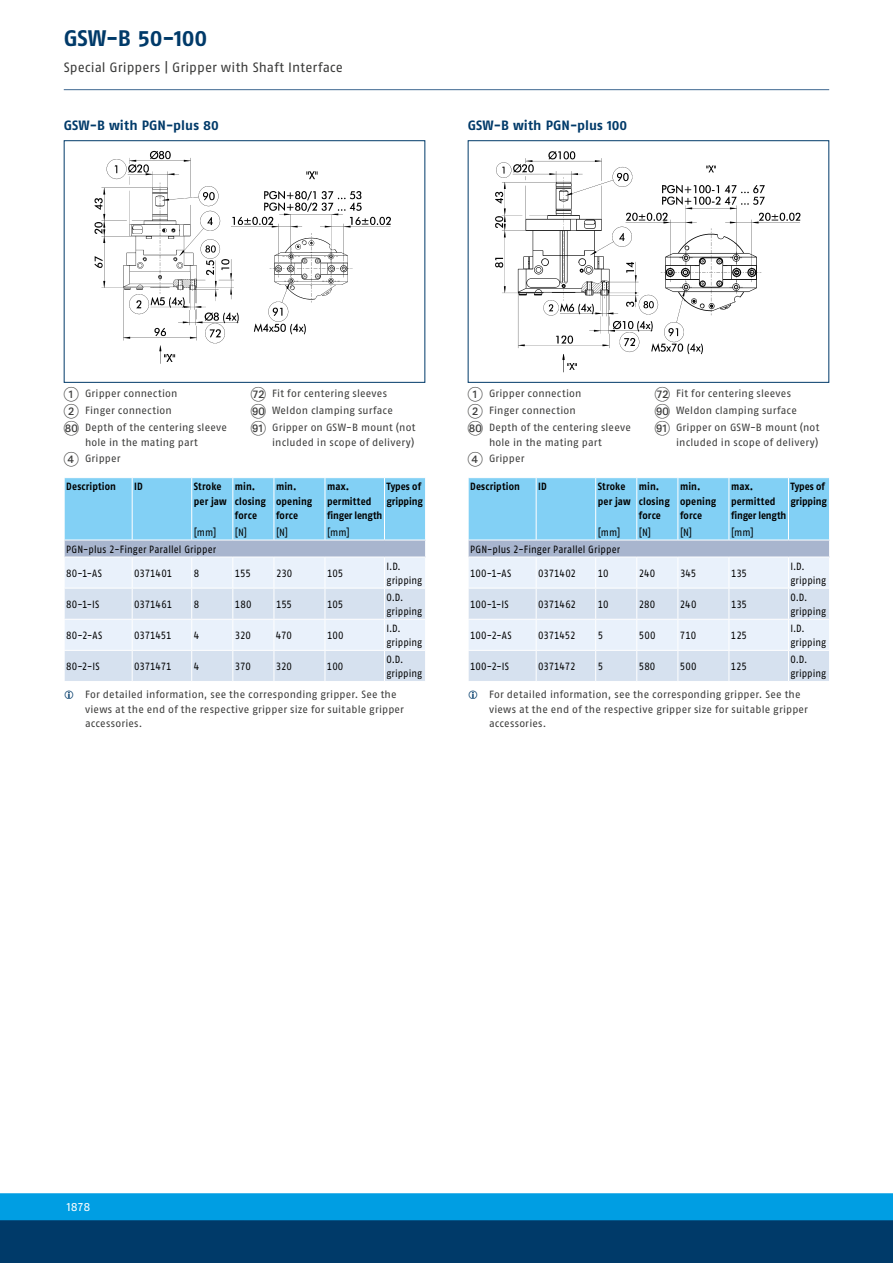
<style>
.page{position:relative;width:893px;height:1263px;background:#fff}
.page>*{position:absolute;margin:0;border:0;box-sizing:border-box;transform-origin:0 0}
.t1{font:700 22.5px "SCHUNK Fago Pro";color:#003a69}
.t2{font:13.5px "SCHUNK Fago Pro";letter-spacing:.005em;color:#3b3b3a}
.t3{font:700 13.5px "SCHUNK Fago Pro";letter-spacing:.005em;color:#003a69}
.t4{font:12px "SCHUNK Fago Pro";color:#fff}
.t5{font:10.5px/17px "SCHUNK Fago Pro";letter-spacing:.015em;color:#3b3b3a}
.t6{font:10.5px/14.2px "SCHUNK Fago Pro";color:#000;scale:.9 1}
.t7{font:700 10.5px/14.2px "SCHUNK Fago Pro";letter-spacing:.01em;color:#000;scale:.9 1}
.t8{font:700 10.5px/14.2px "SCHUNK Fago Pro";letter-spacing:-.01em;color:#000;scale:.9 1}
.t9{font:10.5px "SCHUNK Fago Pro";letter-spacing:-.02em;color:#000;scale:.9 1}
.s1{font-family:"Deco Numbers LH Circle";font-size:15px}
</style>
<div class="page">
<div style="left:0;top:1202px;width:893px;height:61px;background:#003a69"></div>
<div style="left:0;top:1193px;width:893px;height:27px;background:#009ee3"></div>
<svg style="left:64px;top:478px;width:362px;height:203px"></svg>
<hr style="left:64px;top:557px;width:68px;height:1px;background:#fff">
<hr style="left:132px;top:557px;width:60px;height:1px;background:#fff">
<hr style="left:192px;top:557px;width:41px;height:1px;background:#fff">
<hr style="left:233px;top:557px;width:41px;height:1px;background:#fff">
<hr style="left:274px;top:557px;width:51px;height:1px;background:#fff">
<hr style="left:325px;top:557px;width:59px;height:1px;background:#fff">
<hr style="left:384px;top:557px;width:42px;height:1px;background:#fff">
<hr style="left:384px;top:619px;width:42px;height:1px;background:#fff">
<svg style="left:468px;top:478px;width:362px;height:203px"></svg>
<hr style="left:468px;top:557px;width:68px;height:1px;background:#fff">
<hr style="left:536px;top:557px;width:60px;height:1px;background:#fff">
<hr style="left:596px;top:557px;width:41px;height:1px;background:#fff">
<hr style="left:637px;top:557px;width:41px;height:1px;background:#fff">
<hr style="left:678px;top:557px;width:51px;height:1px;background:#fff">
<hr style="left:729px;top:557px;width:59px;height:1px;background:#fff">
<hr style="left:788px;top:557px;width:42px;height:1px;background:#fff">
<hr style="left:788px;top:619px;width:42px;height:1px;background:#fff">
<hr style="left:64px;top:89px;width:765px;height:1px;background:#3e6791">
<div style="left:64px;top:140px;width:361px;height:243px;border:1px solid #003a69"></div>
<img style="left:94px;top:150px;width:297px;height:214px">
<div style="left:468px;top:140px;width:361px;height:243px;border:1px solid #003a69"></div>
<img style="left:495px;top:151px;width:306px;height:222px">
<h1 class="t1" style="left:64px;top:24px;width:145px">GSW-B 50-100</h1>
<p class="t2" style="left:64px;top:60px;width:281px">Special Grippers | Gripper with Shaft Interface</p>
<p class="t3" style="left:64px;top:117px;width:157px">GSW-B with PGN-plus 80</p>
<p class="t3" style="left:468px;top:117px;width:161px">GSW-B with PGN-plus 100</p>
<p class="t5" style="left:64px;top:385px;width:165px"><span class="s1">1</span> Gripper connection<br><span class="s1">2</span> Finger connection<br><span class="s1">HT</span> Depth of the centering sleeve</p>
<p class="t5" style="left:64px;top:434px;width:136px;line-height:16.5px;text-indent:21px">hole in the mating part<br><span class="s1">4</span> Gripper</p>
<p class="t5" style="left:251px;top:385px;width:166px"><span class="s1">GL</span> Fit for centering sleeves<br><span class="s1">IT</span> Weldon clamping surface<br><span class="s1">IK</span> Gripper on GSW-B mount (not</p>
<p class="t5" style="left:272px;top:434px;width:144px">included in scope of delivery)</p>
<p class="t7" style="left:66px;top:479px;width:57px">Description</p>
<p class="t7" style="left:134px;top:479px;width:11px">ID</p>
<p class="t7" style="left:194px;top:479px;width:38px">Stroke per jaw</p>
<p class="t7" style="left:235px;top:479px;width:36px">min. closing force</p>
<p class="t7" style="left:276px;top:479px;width:42px">min. opening force</p>
<p class="t7" style="left:327px;top:479px;width:63px">max. permitted finger length</p>
<p class="t8" style="left:387px;top:479px;width:42px">Types of gripping</p>
<p class="t6" style="left:194px;top:525px;width:27px">[mm]</p>
<p class="t6" style="left:235px;top:525px;width:15px">[N]</p>
<p class="t6" style="left:276px;top:525px;width:15px">[N]</p>
<p class="t6" style="left:327px;top:525px;width:27px">[mm]</p>
<p class="t6" style="left:66px;top:542px;width:168px">PGN-plus 2-Finger Parallel Gripper</p>
<p class="t6" style="left:66px;top:566px;width:41px">80-1-AS</p>
<p class="t6" style="left:134px;top:566px;width:44px">0371401</p>
<p class="t6" style="left:194px;top:566px;width:8px">8</p>
<p class="t6" style="left:235px;top:566px;width:19px">155</p>
<p class="t6" style="left:276px;top:566px;width:20px">230</p>
<p class="t6" style="left:327px;top:566px;width:20px">105</p>
<p class="t6" style="left:387px;top:559px;width:41px">I.D. gripping</p>
<p class="t6" style="left:66px;top:597px;width:38px">80-1-IS</p>
<p class="t6" style="left:134px;top:597px;width:44px">0371461</p>
<p class="t6" style="left:194px;top:597px;width:8px">8</p>
<p class="t6" style="left:235px;top:597px;width:20px">180</p>
<p class="t6" style="left:276px;top:597px;width:19px">155</p>
<p class="t6" style="left:327px;top:597px;width:20px">105</p>
<p class="t6" style="left:387px;top:590px;width:41px">O.D. gripping</p>
<p class="t6" style="left:66px;top:628px;width:42px">80-2-AS</p>
<p class="t9" style="left:134px;top:629px;width:43px">0371451</p>
<p class="t6" style="left:194px;top:628px;width:8px">4</p>
<p class="t6" style="left:235px;top:628px;width:19px">320</p>
<p class="t6" style="left:276px;top:628px;width:19px">470</p>
<p class="t6" style="left:327px;top:628px;width:20px">100</p>
<p class="t6" style="left:387px;top:621px;width:41px">I.D. gripping</p>
<p class="t6" style="left:66px;top:659px;width:39px">80-2-IS</p>
<p class="t6" style="left:134px;top:659px;width:43px">0371471</p>
<p class="t6" style="left:194px;top:659px;width:8px">4</p>
<p class="t6" style="left:235px;top:659px;width:19px">370</p>
<p class="t6" style="left:276px;top:659px;width:19px">320</p>
<p class="t6" style="left:327px;top:659px;width:20px">100</p>
<p class="t6" style="left:386px;top:652px;width:41px">O.D. gripping</p>
<p class="t5" style="left:85px;top:687px;width:320px;line-height:14.2px">For detailed information, see the corresponding gripper. See the views at the end of the respective gripper size for suitable gripper accessories.</p>
<p class="t5" style="left:468px;top:385px;width:165px"><span class="s1">1</span> Gripper connection<br><span class="s1">2</span> Finger connection<br><span class="s1">HT</span> Depth of the centering sleeve</p>
<p class="t5" style="left:468px;top:434px;width:136px;line-height:16.5px;text-indent:21px">hole in the mating part<br><span class="s1">4</span> Gripper</p>
<p class="t5" style="left:655px;top:385px;width:166px"><span class="s1">GL</span> Fit for centering sleeves<br><span class="s1">IT</span> Weldon clamping surface<br><span class="s1">IK</span> Gripper on GSW-B mount (not</p>
<p class="t5" style="left:676px;top:434px;width:144px">included in scope of delivery)</p>
<p class="t7" style="left:470px;top:479px;width:57px">Description</p>
<p class="t7" style="left:538px;top:479px;width:11px">ID</p>
<p class="t7" style="left:598px;top:479px;width:38px">Stroke per jaw</p>
<p class="t7" style="left:639px;top:479px;width:36px">min. closing force</p>
<p class="t7" style="left:680px;top:479px;width:42px">min. opening force</p>
<p class="t7" style="left:731px;top:479px;width:63px">max. permitted finger length</p>
<p class="t8" style="left:791px;top:479px;width:42px">Types of gripping</p>
<p class="t6" style="left:598px;top:525px;width:27px">[mm]</p>
<p class="t6" style="left:639px;top:525px;width:15px">[N]</p>
<p class="t6" style="left:680px;top:525px;width:15px">[N]</p>
<p class="t6" style="left:731px;top:525px;width:27px">[mm]</p>
<p class="t6" style="left:470px;top:542px;width:168px">PGN-plus 2-Finger Parallel Gripper</p>
<p class="t6" style="left:470px;top:566px;width:47px">100-1-AS</p>
<p class="t9" style="left:538px;top:567px;width:44px">0371402</p>
<p class="t6" style="left:598px;top:566px;width:14px">10</p>
<p class="t6" style="left:639px;top:566px;width:20px">240</p>
<p class="t6" style="left:680px;top:566px;width:20px">345</p>
<p class="t6" style="left:731px;top:566px;width:19px">135</p>
<p class="t6" style="left:790px;top:559px;width:41px">I.D. gripping</p>
<p class="t6" style="left:470px;top:597px;width:44px">100-1-IS</p>
<p class="t6" style="left:538px;top:597px;width:44px">0371462</p>
<p class="t6" style="left:598px;top:597px;width:14px">10</p>
<p class="t6" style="left:639px;top:597px;width:20px">280</p>
<p class="t6" style="left:680px;top:597px;width:20px">240</p>
<p class="t6" style="left:731px;top:597px;width:19px">135</p>
<p class="t6" style="left:790px;top:590px;width:41px">O.D. gripping</p>
<p class="t6" style="left:470px;top:628px;width:48px">100-2-AS</p>
<p class="t9" style="left:538px;top:629px;width:43px">0371452</p>
<p class="t6" style="left:598px;top:628px;width:8px">5</p>
<p class="t6" style="left:639px;top:628px;width:20px">500</p>
<p class="t6" style="left:680px;top:628px;width:20px">710</p>
<p class="t6" style="left:731px;top:628px;width:19px">125</p>
<p class="t6" style="left:790px;top:621px;width:41px">I.D. gripping</p>
<p class="t6" style="left:470px;top:659px;width:45px">100-2-IS</p>
<p class="t6" style="left:538px;top:659px;width:43px">0371472</p>
<p class="t6" style="left:598px;top:659px;width:8px">5</p>
<p class="t6" style="left:639px;top:659px;width:20px">580</p>
<p class="t6" style="left:680px;top:659px;width:20px">500</p>
<p class="t6" style="left:731px;top:659px;width:19px">125</p>
<p class="t6" style="left:790px;top:652px;width:41px">O.D. gripping</p>
<p class="t5" style="left:489px;top:687px;width:320px;line-height:14.2px">For detailed information, see the corresponding gripper. See the views at the end of the respective gripper size for suitable gripper accessories.</p>
<p class="t4" style="left:67px;top:1199px;width:25px">1878</p>
</div>
